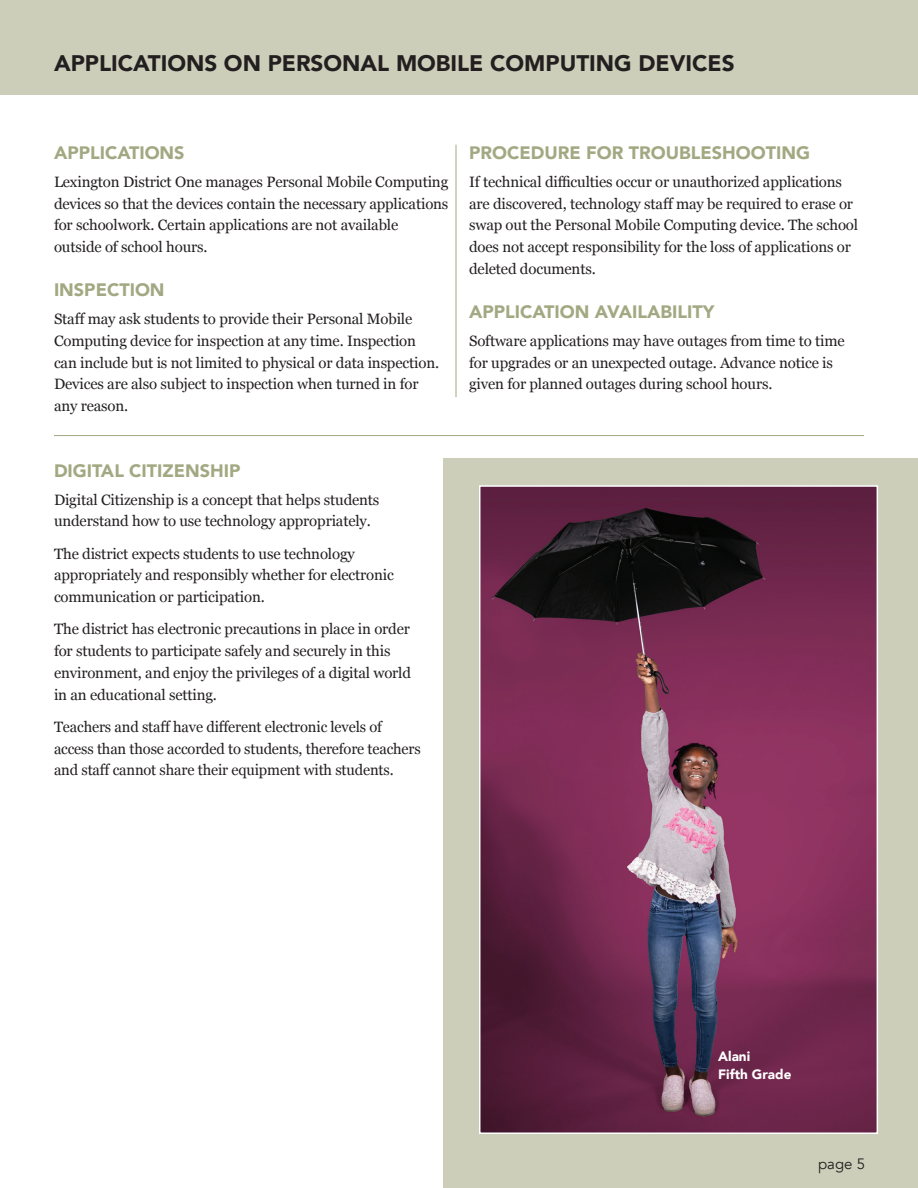
<style>
.page{position:relative;width:918px;height:1188px;background:#fff}
.page>*{position:absolute;margin:0;border:0;box-sizing:border-box;transform-origin:0 0}
.t1{font:900 22.5px "Avenir";color:#231f20}
.t2{font:900 18px "Avenir";color:#a2a982}
.t3{font:15px/21.8px "Georgia";letter-spacing:-.01em;color:#231f20}
.t4{font:15px "Avenir";color:#231f20}
.t5{font:900 13.5px/18px "Avenir";color:#fff}
</style>
<div class="page">
<div style="left:0;top:0;width:918px;height:94px;background:#cdceb9"></div>
<hr style="left:456px;top:145px;width:1px;height:252px;background:#a2a982">
<hr style="left:54px;top:435px;width:810px;height:1px;background:#a2a982">
<div style="left:444px;top:459px;width:474px;height:729px;background:#cdceb9"></div>
<img style="left:482px;top:488px;width:393px;height:643px">
<div style="left:479px;top:485px;width:399px;height:649px;border:2px solid #fff"></div>
<h1 class="t1" style="left:54px;top:44px;width:682px">APPLICATIONS ON PERSONAL MOBILE COMPUTING DEVICES</h1>
<p class="t2" style="left:54px;top:138px;width:132px">APPLICATIONS</p>
<p class="t3" style="left:54px;top:170px;width:396px">Lexington District One manages Personal Mobile Computing devices so that the devices contain the necessary applications for schoolwork. Certain applications are not available outside of school hours.</p>
<p class="t2" style="left:54px;top:275px;width:112px">INSPECTION</p>
<p class="t3" style="left:54px;top:307px;width:387px">Staff may ask students to provide their Personal Mobile Computing device for inspection at any time. Inspection can include but is not limited to physical or data inspection.<br>Devices are also subject to inspection when turned in for any reason.</p>
<p class="t2" style="left:54px;top:455px;width:188px">DIGITAL CITIZENSHIP</p>
<p class="t3" style="left:54px;top:488px;width:327px">Digital Citizenship is a concept that helps students understand how to use technology appropriately.</p>
<p class="t3" style="left:54px;top:542px;width:341px">The district expects students to use technology appropriately and responsibly whether for electronic communication or participation.</p>
<p class="t3" style="left:54px;top:618px;width:359px">The district has electronic precautions in place in order for students to participate safely and securely in this environment, and enjoy the privileges of a digital world in an educational setting.</p>
<p class="t3" style="left:54px;top:715px;width:368px">Teachers and staff have different electronic levels of access than those accorded to students, therefore teachers and staff cannot share their equipment with students.</p>
<p class="t2" style="left:469px;top:138px;width:342px">PROCEDURE FOR TROUBLESHOOTING</p>
<p class="t3" style="left:469px;top:170px;width:391px">If technical difficulties occur or unauthorized applications are discovered, technology staff may be required to erase or swap out the Personal Mobile Computing device. The school does not accept responsibility for the loss of applications or deleted documents.</p>
<p class="t2" style="left:469px;top:296px;width:247px">APPLICATION AVAILABILITY</p>
<p class="t3" style="left:469px;top:329px;width:377px">Software applications may have outages from time to time for upgrades or an unexpected outage. Advance notice is given for planned outages during school hours.</p>
<p class="t5" style="left:718px;top:1047px;width:75px">Alani<br>Fifth Grade</p>
<p class="t4" style="left:818px;top:1154px;width:48px">page 5</p>
</div>
